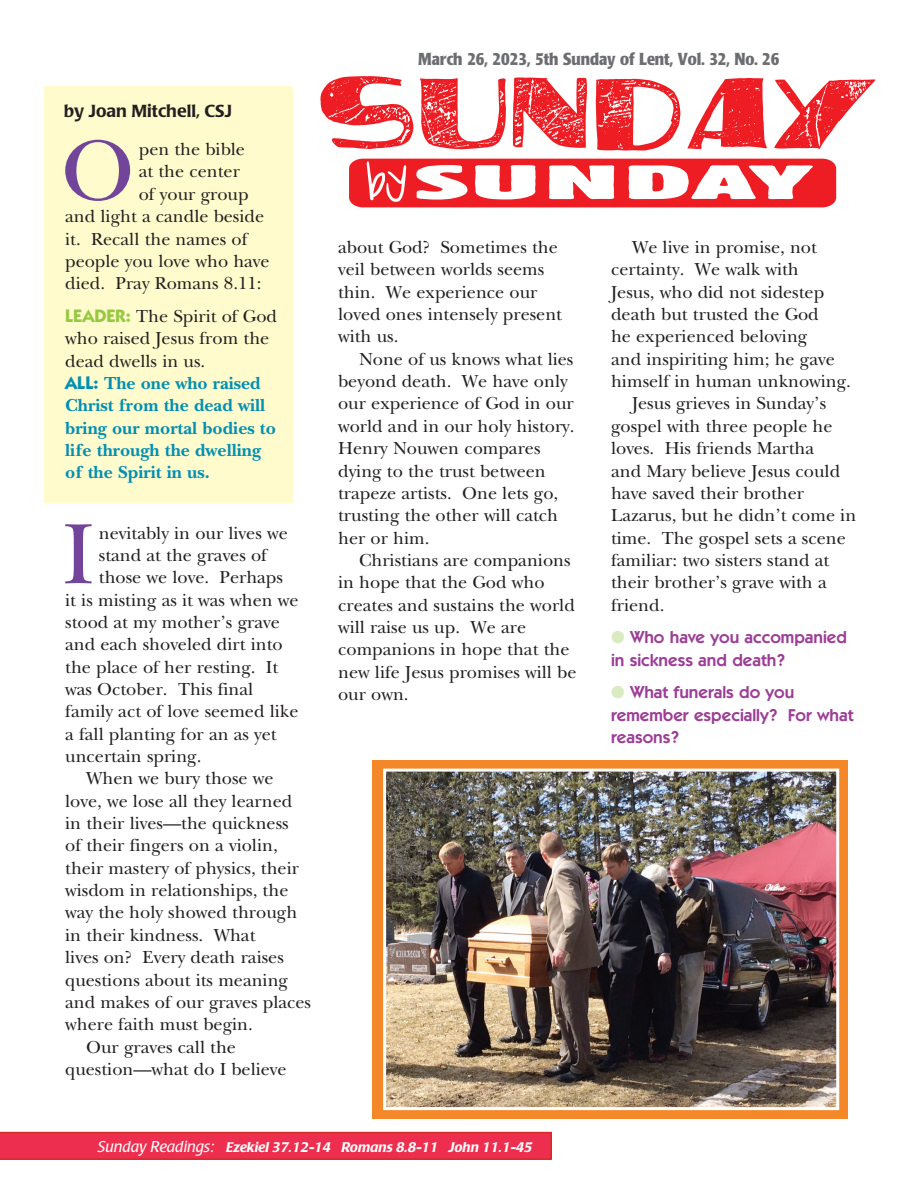
<style>
.page{position:relative;width:918px;height:1188px;background:#fff}
.page>*{position:absolute;margin:0;border:0;box-sizing:border-box;transform-origin:0 0}
.SBS_Text{font:89.4px "New Baskerville";color:#72459b}
.SBS_Text-2{font:18.15px/22.4px "New Baskerville";color:#231f20}
.SBS_Text-3{font:700 18.15px/22.4px "New Baskerville";color:#008fb3}
.SBS_Text-4{font:600 17.25px/22.4px "Itc Kabel";color:#9c3d96}
.Sun_Date{font:700 condensed 17.25px "Poppl Laudatio";color:#6c6d70}
.by_line{font:500 17.25px "Poppl Laudatio";color:#231f20}
.Italic{font:italic 500 13.8px "Poppl Laudatio";color:#fff}
.s1{font-family:"Itc Kabel";font-weight:700;color:#96c942}
.s2{font-family:"Itc Kabel"}
.s3{color:#daeac1}
.s4{font-weight:400;font-size:15.45px}
</style>
<div class="page">
<div style="left:44px;top:86px;width:249px;height:417px;background:#fffbcc"></div>
<svg style="left:320px;top:76px;width:555px;height:131px"></svg>
<div style="left:373px;top:760px;width:475px;height:359px;background:#f48727"></div>
<img style="left:387px;top:773px;width:448px;height:333px">
<div style="left:383px;top:769px;width:456px;height:341px;border:3px solid #fff"></div>
<svg style="left:0;top:1132px;width:552px;height:28px;background:#eb2d49"></svg>
<p class="by_line" style="left:64px;top:101px;width:170px">by Joan Mitchell, CSJ</p>
<p class="SBS_Text" style="left:61px;top:119px;width:75px">O</p>
<p class="SBS_Text-2" style="left:139px;top:138px;width:108px">pen the bible</p>
<p class="SBS_Text-2" style="left:139px;top:161px;width:103px">at the center</p>
<p class="SBS_Text-2" style="left:139px;top:183px;width:111px">of your group</p>
<p class="SBS_Text-2" style="left:65px;top:205px;width:200px">and light a candle beside</p>
<p class="SBS_Text-2" style="left:65px;top:228px;width:184px">it. Recall the names of</p>
<p class="SBS_Text-2" style="left:65px;top:250px;width:206px">people you love who have</p>
<p class="SBS_Text-2" style="left:65px;top:272px;width:198px">died. Pray Romans 8.11:</p>
<p class="SBS_Text-2" style="left:65px;top:305px;width:213px"><span class="s1">LEADER:</span> The Spirit of God who raised Jesus from the dead dwells in us.</p>
<p class="SBS_Text-3" style="left:65px;top:372px;width:212px"><span class="s2">ALL:</span> The one who raised<br>Christ from the dead will bring our mortal bodies to life through the dwelling of the Spirit in us.</p>
<p class="SBS_Text" style="left:62px;top:502px;width:34px">I</p>
<p class="SBS_Text-2" style="left:99px;top:522px;width:190px">nevitably in our lives we</p>
<p class="SBS_Text-2" style="left:99px;top:544px;width:170px">stand at the graves of</p>
<p class="SBS_Text-2" style="left:99px;top:566px;width:186px">those we love. Perhaps</p>
<p class="SBS_Text-2" style="left:65px;top:589px;width:235px">it is misting as it was when we</p>
<p class="SBS_Text-2" style="left:65px;top:611px;width:216px">stood at my mother’s grave</p>
<p class="SBS_Text-2" style="left:65px;top:633px;width:219px">and each shoveled dirt into</p>
<p class="SBS_Text-2" style="left:65px;top:656px;width:215px">the place of her resting. It</p>
<p class="SBS_Text-2" style="left:65px;top:678px;width:190px">was October. This final</p>
<p class="SBS_Text-2" style="left:65px;top:700px;width:235px">family act of love seemed like</p>
<p class="SBS_Text-2" style="left:65px;top:723px;width:213px">a fall planting for an as yet</p>
<p class="SBS_Text-2" style="left:65px;top:745px;width:138px">uncertain spring.</p>
<p class="SBS_Text-2" style="left:65px;top:767px;width:247px;text-indent:21px">When we bury those we love, we lose all they learned in their lives—the quickness<br>of their fingers on a violin, their mastery of physics, their wisdom in relationships, the way the holy showed through in their kindness. What<br>lives on? Every death raises questions about its meaning and makes of our graves places where faith must begin.</p>
<p class="SBS_Text-2" style="left:65px;top:1036px;width:223px;text-indent:21px">Our graves call the question—what do I believe</p>
<p class="Sun_Date" style="left:418px;top:49px;width:363px">March 26, 2023, 5th Sunday of Lent, Vol. 32, No. 26</p>
<p class="SBS_Text-2" style="left:338px;top:236px;width:225px">about God? Sometimes the veil between worlds seems thin. We experience our loved ones intensely present with us.</p>
<p class="SBS_Text-2" style="left:338px;top:348px;width:238px;text-indent:21px">None of us knows what lies beyond death. We have only our experience of God in our world and in our holy history.<br>Henry Nouwen compares dying to the trust between trapeze artists. One lets go, trusting the other will catch her or him.</p>
<p class="SBS_Text-2" style="left:338px;top:549px;width:240px;text-indent:21px">Christians are companions in hope that the God who creates and sustains the world will raise us up. We are companions in hope that the new life Jesus promises will be our own.</p>
<p class="SBS_Text-2" style="left:611px;top:236px;width:241px;text-indent:21px">We live in promise, not certainty. We walk with<br>Jesus, who did not sidestep death but trusted the God<br>he experienced beloving<br>and inspiriting him; he gave himself in human unknowing.</p>
<p class="SBS_Text-2" style="left:611px;top:393px;width:247px;text-indent:21px">Jesus grieves in Sunday’s gospel with three people he loves. His friends Martha<br>and Mary believe Jesus could have saved their brother<br>Lazarus, but he didn’t come in time. The gospel sets a scene familiar: two sisters stand at their brother’s grave with a friend.</p>
<p class="SBS_Text-4" style="left:611px;top:626px;width:238px"><span class="s3">●</span> Who have you accompanied in sickness and death?</p>
<p class="SBS_Text-4" style="left:611px;top:681px;width:244px"><span class="s3">●</span> What funerals do you remember especially? For what reasons?</p>
<p class="Italic" style="left:97px;top:1139px;width:437px"><span class="s4">Sunday Readings:</span> Ezekiel 37.12-14 Romans 8.8-11 John 11.1-45</p>
</div>
